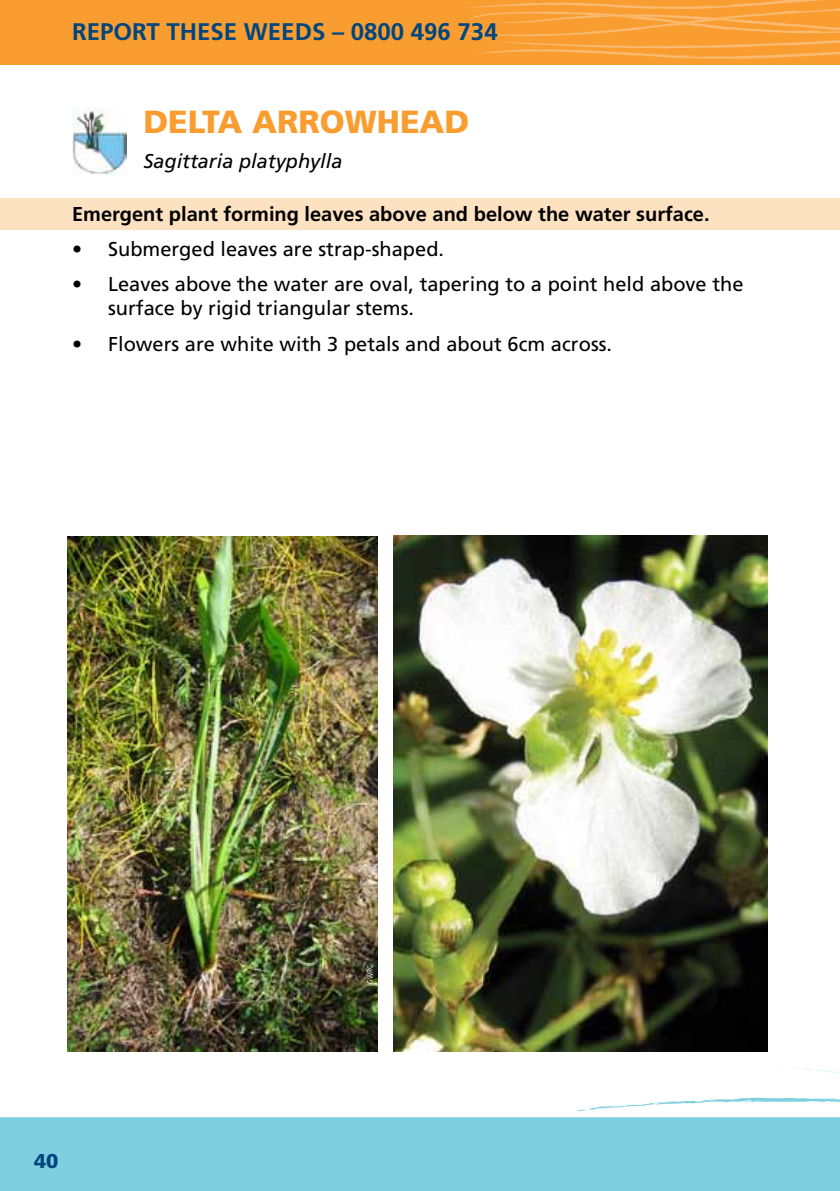
<style>
.page{position:relative;width:840px;height:1191px;background:#fff}
.page>*{position:absolute;margin:0;border:0;box-sizing:border-box;transform-origin:0 0}
.t1{font:900 32px "Frutiger LT Std";color:#f99d31}
.t2{font:700 24px "Frutiger LT Std";color:#00467f}
.t3{font:20px/24px "Frutiger LT Std";color:#000}
.t4{font:700 20px "Frutiger LT Std";color:#000}
.t5{font:italic 20px "Frutiger LT Std";color:#000}
.t6{font:900 20px "Frutiger LT Std";color:#00467f}
.t7{font:300 condensed 8px "Frutiger LT Std";color:#fff}
</style>
<div class="page">
<div style="left:0;top:1117px;width:839px;height:74px;background:#7ed0e0"></div>
<svg style="left:574px;top:1067px;width:265px;height:104px"></svg>
<div style="left:0;top:198px;width:839px;height:32px;background:#fde2c1"></div>
<img style="left:72px;top:109px;width:54px;height:65px">
<img style="left:393px;top:536px;width:374px;height:516px">
<img style="left:67px;top:536px;width:310px;height:516px">
<div style="left:0;top:0;width:839px;height:64px;background:#f99d31"></div>
<svg style="left:453px;top:0;width:386px;height:59px"></svg>
<p class="t2" style="left:72px;top:17px;width:427px">REPORT THESE WEEDS – 0800 496 734</p>
<p class="t1" style="left:143px;top:102px;width:327px">DELTA ARROWHEAD</p>
<p class="t5" style="left:143px;top:150px;width:200px">Sagittaria platyphylla</p>
<p class="t4" style="left:72px;top:202px;width:638px">Emergent plant forming leaves above and below the water surface.</p>
<p class="t3" style="left:72px;top:237px;width:373px">• Submerged leaves are strap-shaped.</p>
<p class="t3" style="left:108px;top:272px;width:636px;text-indent:-36px">• Leaves above the water are oval, tapering to a point held above the surface by rigid triangular stems.</p>
<p class="t3" style="left:72px;top:332px;width:541px">• Flowers are white with 3 petals and about 6cm across.</p>
<p class="t6" style="left:34px;top:1149px;width:26px">40</p>
<p class="t7" style="left:365px;top:984px;width:21px;rotate:-90deg">GWRC</p>
</div>
